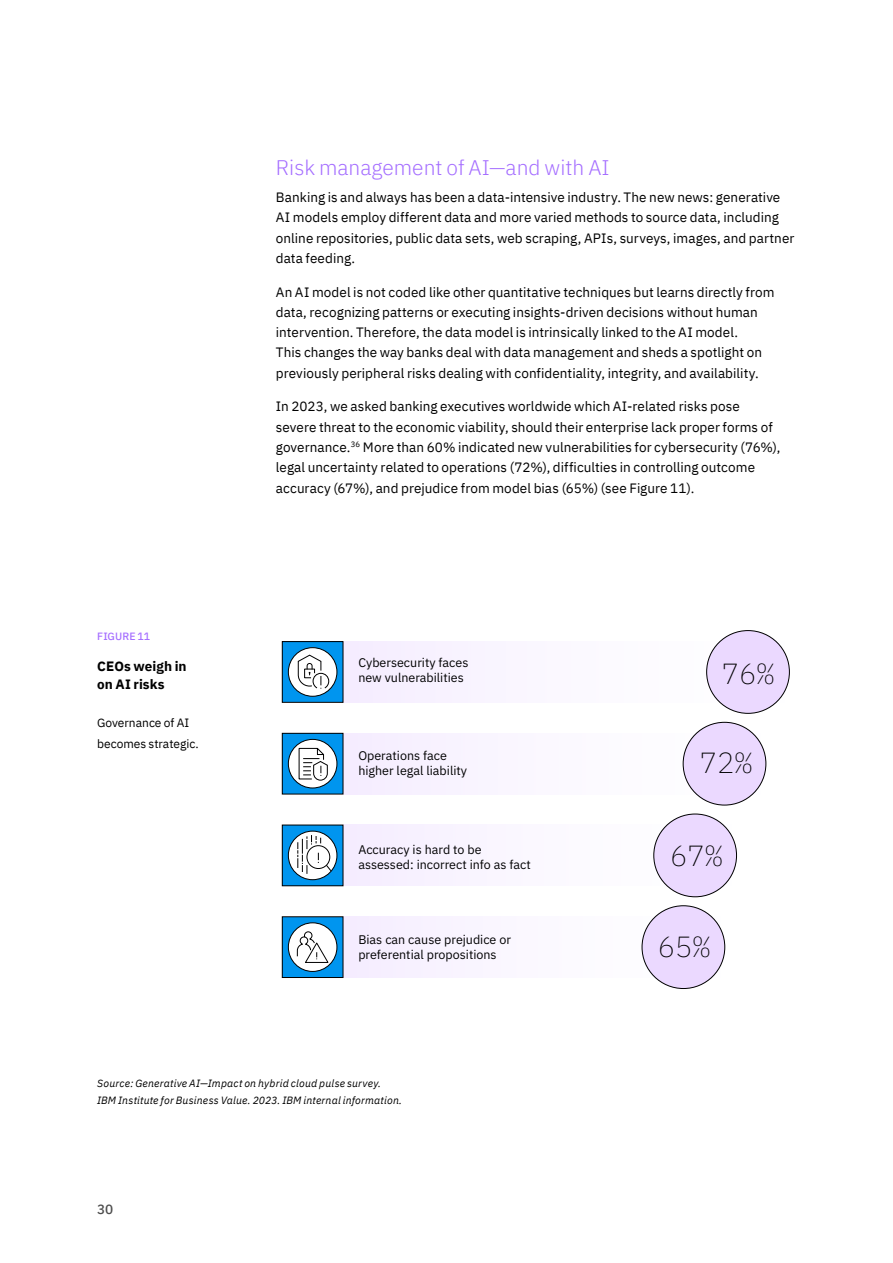
<style>
.page{position:relative;width:893px;height:1263px;background:#fff}
.page>*{position:absolute;margin:0;border:0;box-sizing:border-box;transform-origin:0 0}
.t1{font:200 29.1px "IBM Plex Mono";color:#000}
.Head_2__14_20{font:300 21px "IBM Plex Sans";color:#a56eff}
.Body_Reg__9_13_5{font:13.5px/20.2px "IBM Plex Sans";letter-spacing:.005em;color:#000}
.Figure_Heading_Bold{font:700 13.5px/18px "IBM Plex Sans";letter-spacing:.005em;color:#000}
.t2{font:500 13.5px "IBM Plex Sans";color:#000}
.t3{font:12.45px/15px "IBM Plex Sans";color:#000}
.Figure_caption_regular{font:12px/20.2px "IBM Plex Sans";color:#000}
.Source{font:italic 10.5px/16.5px "IBM Plex Sans";letter-spacing:.015em;color:#000}
.Figure_Number{font:500 10.5px "IBM Plex Sans";letter-spacing:.01em;color:#a56eff}
</style>
<div class="page">
<div style="left:343px;top:733px;width:423px;height:61px;background:#faf6ff"></div>
<div style="left:343px;top:825px;width:393px;height:61px;background:#faf6ff"></div>
<div style="left:343px;top:916px;width:382px;height:61px;background:#faf6ff"></div>
<div style="left:343px;top:641px;width:446px;height:61px;background:#faf6ff"></div>
<div style="left:282px;top:641px;width:61px;height:61px;background:#0095ef"></div>
<div style="left:282px;top:641px;width:61px;height:62px;border:1px solid #000"></div>
<svg style="left:288px;top:647px;width:49px;height:49px"></svg>
<div style="left:288px;top:647px;width:49px;height:50px;border:1px solid #000;border-radius:50%"></div>
<div style="left:282px;top:733px;width:61px;height:61px;background:#0095ef"></div>
<div style="left:282px;top:733px;width:61px;height:61px;border:1px solid #000"></div>
<div style="left:288px;top:739px;width:49px;height:49px;background:#fff;border-radius:50%"></div>
<div style="left:288px;top:739px;width:49px;height:49px;border:1px solid #000;border-radius:50%"></div>
<div style="left:282px;top:825px;width:61px;height:60px;background:#0095ef"></div>
<svg style="left:288px;top:831px;width:49px;height:48px"></svg>
<div style="left:288px;top:830px;width:49px;height:50px;border:1px solid #000;border-radius:50%"></div>
<div style="left:282px;top:916px;width:61px;height:61px;background:#0095ef"></div>
<div style="left:282px;top:916px;width:61px;height:62px;border:1px solid #000"></div>
<svg style="left:288px;top:922px;width:49px;height:49px"></svg>
<div style="left:288px;top:922px;width:49px;height:50px;border:1px solid #000;border-radius:50%"></div>
<svg style="left:296px;top:930px;width:34px;height:33px"></svg>
<div style="left:707px;top:630px;width:82px;height:83px;background:#ebd9ff;border-radius:50%"></div>
<div style="left:654px;top:814px;width:82px;height:82px;background:#ebd9ff;border-radius:50%"></div>
<div style="left:642px;top:905px;width:83px;height:83px;background:#ebd9ff;border-radius:50%"></div>
<div style="left:683px;top:722px;width:83px;height:83px;background:#ebd9ff;border-radius:50%"></div>
<div style="left:683px;top:722px;width:83px;height:83px;border:1px solid #000;border-radius:50%"></div>
<svg style="left:298px;top:747px;width:30px;height:34px"></svg>
<svg style="left:297px;top:835px;width:35px;height:39px"></svg>
<svg style="left:297px;top:654px;width:33px;height:35px"></svg>
<p class="Figure_Number" style="left:97px;top:628px;width:54px">FIGURE 11</p>
<p class="Figure_Heading_Bold" style="left:97px;top:656px;width:91px">CEOs weigh in on AI risks</p>
<p class="Figure_caption_regular" style="left:97px;top:712px;width:103px">Governance of AI becomes strategic.</p>
<p class="Head_2__14_20" style="left:276px;top:152px;width:335px">Risk management of AI—and with AI</p>
<p class="Body_Reg__9_13_5" style="left:276px;top:186px;width:520px">Banking is and always has been a data-intensive industry. The new news: generative AI models employ different data and more varied methods to source data, including online repositories, public data sets, web scraping, APIs, surveys, images, and partner data feeding.</p>
<p class="Body_Reg__9_13_5" style="left:276px;top:281px;width:500px">An AI model is not coded like other quantitative techniques but learns directly from data, recognizing patterns or executing insights-driven decisions without human intervention. Therefore, the data model is intrinsically linked to the AI model.<br>This changes the way banks deal with data management and sheds a spotlight on previously peripheral risks dealing with confidentiality, integrity, and availability.</p>
<p class="Body_Reg__9_13_5" style="left:276px;top:395px;width:506px">In 2023, we asked banking executives worldwide which AI-related risks pose severe threat to the economic viability, should their enterprise lack proper forms of governance.<sup>36</sup> More than 60% indicated new vulnerabilities for cybersecurity (76%), legal uncertainty related to operations (72%), difficulties in controlling outcome accuracy (67%), and prejudice from model bias (65%) (see Figure 11).</p>
<p class="t3" style="left:358px;top:654px;width:112px">Cybersecurity faces new vulnerabilities</p>
<p class="t1" style="left:722px;top:652px;width:54px">76%</p>
<p class="t3" style="left:358px;top:747px;width:110px">Operations face higher legal liability</p>
<p class="t1" style="left:700px;top:740px;width:54px">72%</p>
<p class="t3" style="left:358px;top:840px;width:174px">Accuracy is hard to be assessed: incorrect info as fact</p>
<p class="t1" style="left:670px;top:834px;width:54px">67%</p>
<p class="t3" style="left:358px;top:930px;width:154px">Bias can cause prejudice or preferential propositions</p>
<p class="t1" style="left:658px;top:925px;width:54px">65%</p>
<p class="Source" style="left:97px;top:1074px;width:306px">Source: Generative AI—Impact on hybrid cloud pulse survey.<br>IBM Institute for Business Value. 2023. IBM internal information.</p>
<p class="t2" style="left:97px;top:1198px;width:18px">30</p>
</div>
